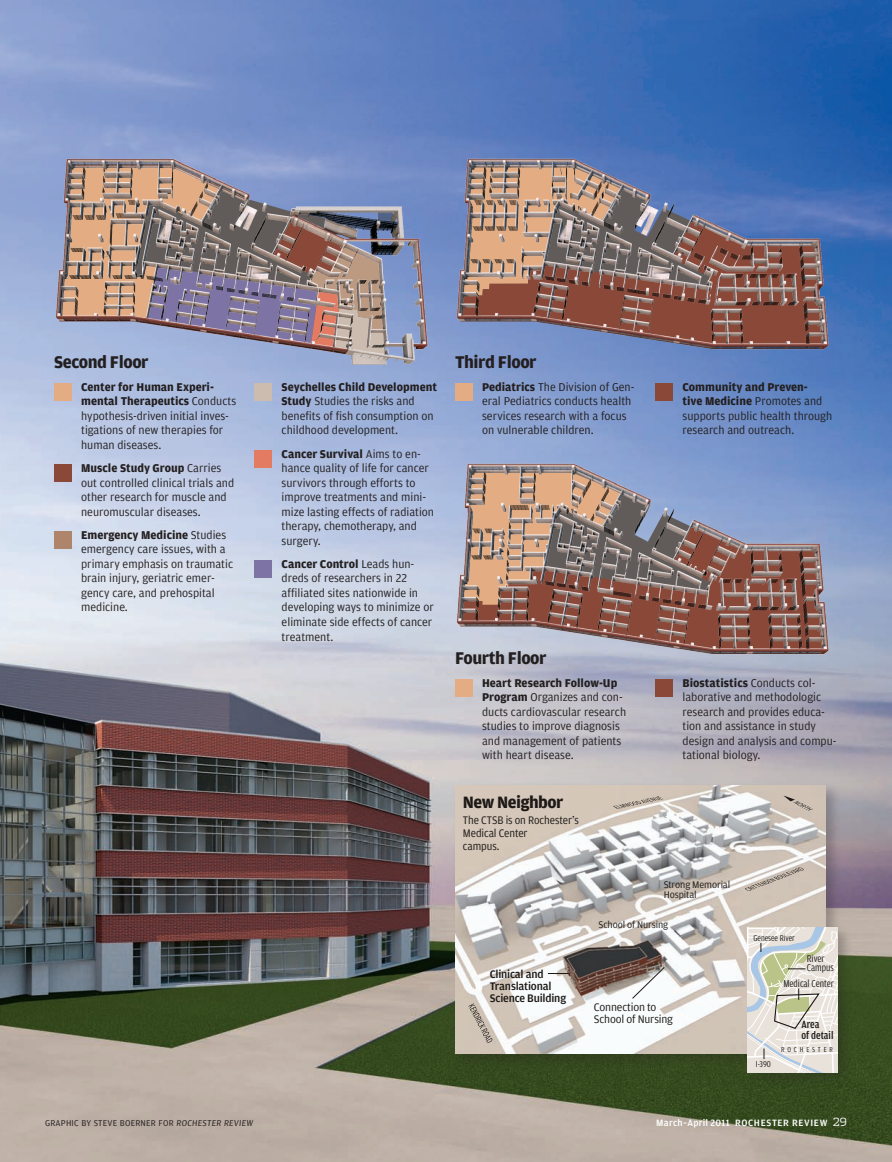
<style>
.page{position:relative;width:892px;height:1162px;background:#fff}
.page>*{position:absolute;margin:0;border:0;box-sizing:border-box;transform-origin:0 0}
.t1{font:700 18px "Amplitude";letter-spacing:-.025em;color:#231f20}
.t2{font:700 17.4px "Amplitude";letter-spacing:-.025em;color:#1c1917}
.t3{font:12px/14.5px "Amplitude";color:#231f20}
.t4{font:11.55px/12.8px "Amplitude";letter-spacing:-.01em;color:#1c1917;scale:.95 1}
.t5{font:500 11.55px/12px "Amplitude";letter-spacing:-.02em;color:#1c1917}
.t6{font:11.55px/11.9px "Amplitude";letter-spacing:-.01em;color:#1c1917}
.t7{font:500 11.25px/10.5px "Amplitude Cond";color:#1c1917}
.t8{font:10.5px/9.4px "Amplitude Cond";color:#1c1917}
.t9{font:10.2px/10.2px "Amplitude";letter-spacing:-.01em;color:#1c1917}
.t10{font:500 9.75px "Amplitude";letter-spacing:.06em;color:#fff}
.t11{font:9px "Amplitude";letter-spacing:.025em;color:#231f20}
.t12{font:9px "Amplitude Cond";color:#1c1917}
.t13{font:7.5px "Amplitude Cond";letter-spacing:.38em;color:#1c1917}
.s1{font-weight:700}
.s2{font-family:"Dispatch";font-weight:300;font-size:11.25px}
</style>
<div class="page">
<img style="left:0;top:0;width:891px;height:1161px">
<img style="left:455px;top:446px;width:382px;height:233px">
<img style="left:54px;top:141px;width:383px;height:233px">
<img style="left:455px;top:141px;width:382px;height:233px">
<div style="left:54px;top:383px;width:17px;height:17px;background:#e4ac82"></div>
<div style="left:54px;top:464px;width:17px;height:17px;background:#8a4839"></div>
<div style="left:54px;top:531px;width:17px;height:17px;background:#ae856a"></div>
<div style="left:455px;top:383px;width:17px;height:17px;background:#e4ac82"></div>
<div style="left:455px;top:679px;width:17px;height:17px;background:#e4ac82"></div>
<div style="left:453px;top:783px;width:387px;height:285px;background:#231f20;opacity:.24"></div>
<img style="left:455px;top:785px;width:370px;height:268px">
<svg style="left:744px;top:867px;width:59px;height:23px"></svg>
<svg style="left:468px;top:1003px;width:24px;height:39px"></svg>
<svg style="left:612px;top:796px;width:51px;height:12px"></svg>
<svg style="left:547px;top:972px;width:21px;height:1px"></svg>
<svg style="left:631px;top:966px;width:33px;height:32px"></svg>
<svg style="left:782px;top:795px;width:30px;height:15px"></svg>
<div style="left:745px;top:924px;width:107px;height:163px;background:#231f20;opacity:.24"></div>
<svg style="left:747px;top:926px;width:90px;height:147px"></svg>
<div style="left:254px;top:383px;width:18px;height:17px;background:#cbbcaf"></div>
<div style="left:254px;top:450px;width:18px;height:17px;background:#e37b63"></div>
<div style="left:254px;top:560px;width:18px;height:17px;background:#7d74a5"></div>
<div style="left:655px;top:383px;width:17px;height:17px;background:#8a4839"></div>
<div style="left:655px;top:679px;width:17px;height:17px;background:#8a4839"></div>
<p class="t1" style="left:54px;top:351px;width:96px">Second Floor</p>
<p class="t1" style="left:455px;top:351px;width:83px">Third Floor</p>
<p class="t3" style="left:81px;top:379px;width:156px"><span class="s1">Center for Human Experi&shy;mental Therapeutics</span> Conducts hypothesis-driven initial inves&shy;tigations of new therapies for human diseases.</p>
<p class="t3" style="left:81px;top:461px;width:154px"><span class="s1">Muscle Study Group</span> Carries out controlled clinical trials and other research for muscle and neuromuscular diseases.</p>
<p class="t3" style="left:81px;top:527px;width:153px"><span class="s1">Emergency Medicine</span> Studies emergency care issues, with a primary emphasis on traumatic brain injury, geriatric emer&shy;gency care, and prehospital medicine.</p>
<p class="t3" style="left:281px;top:379px;width:157px"><span class="s1">Seychelles Child Development<br>Study</span> Studies the risks and benefits of fish consumption on childhood development.</p>
<p class="t3" style="left:281px;top:446px;width:154px"><span class="s1">Cancer Survival</span> Aims to en&shy;hance quality of life for cancer survivors through efforts to improve treatments and mini&shy;mize lasting effects of radiation therapy, chemotherapy, and surgery.</p>
<p class="t3" style="left:281px;top:556px;width:154px"><span class="s1">Cancer Control</span> Leads hun&shy;dreds of researchers in 22 affiliated sites nationwide in developing ways to minimize or eliminate side effects of cancer treatment.</p>
<p class="t3" style="left:482px;top:379px;width:154px"><span class="s1">Pediatrics</span> The Division of Gen&shy;eral Pediatrics conducts health services research with a focus on vulnerable children.</p>
<p class="t1" style="left:455px;top:647px;width:93px">Fourth Floor</p>
<p class="t3" style="left:482px;top:675px;width:145px"><span class="s1">Heart Research Follow-Up<br>Program</span> O rganizes and con&shy;ducts cardiovascular research studies to improve diagnosis and management of patients with heart disease.</p>
<p class="t2" style="left:462px;top:792px;width:102px">New Neighbor</p>
<p class="t4" style="left:462px;top:813px;width:123px">The CTSB is on Rochester’s<br>Medical Center<br>campus.</p>
<p class="t3" style="left:682px;top:379px;width:151px"><span class="s1">Community and Preven-<br>tive Medicine</span> Promotes and supports public health through research and outreach.</p>
<p class="t3" style="left:682px;top:675px;width:155px"><span class="s1">Biostatistics</span> Conducts col&shy;laborative and methodologic research and provides educa&shy;tion and assistance in study design and analysis and compu&shy;tational biology.</p>
<p class="t9" style="left:663px;top:879px;width:68px">Strong Memorial<br>Hospital</p>
<p class="t5" style="left:489px;top:967px;width:78px">Clinical and<br>Translational<br>Science Building</p>
<p class="t9" style="left:598px;top:919px;width:71px">School of Nursing</p>
<p class="t6" style="left:593px;top:1000px;width:80px">Connection to<br>School of Nursing</p>
<p class="t12" style="left:753px;top:932px;width:43px">Genesee River</p>
<p class="t8" style="left:806px;top:953px;width:29px">River<br>Campus</p>
<p class="t8" style="left:783px;top:978px;width:52px">Medical Center</p>
<p class="t7" style="left:801px;top:1018px;width:34px">Area<br>of detail</p>
<p class="t12" style="left:755px;top:1058px;width:17px">I-390</p>
<p class="t13" style="left:780px;top:1044px;width:53px">ROCHESTER</p>
<p class="t11" style="left:45px;top:1117px;width:210px">Graphic by Steve boerner for Rochester Review</p>
<p class="t10" style="left:656px;top:1116px;width:192px">March–April 2011 ROCHESTER REVIEW <span class="s2">29</span></p>
</div>
